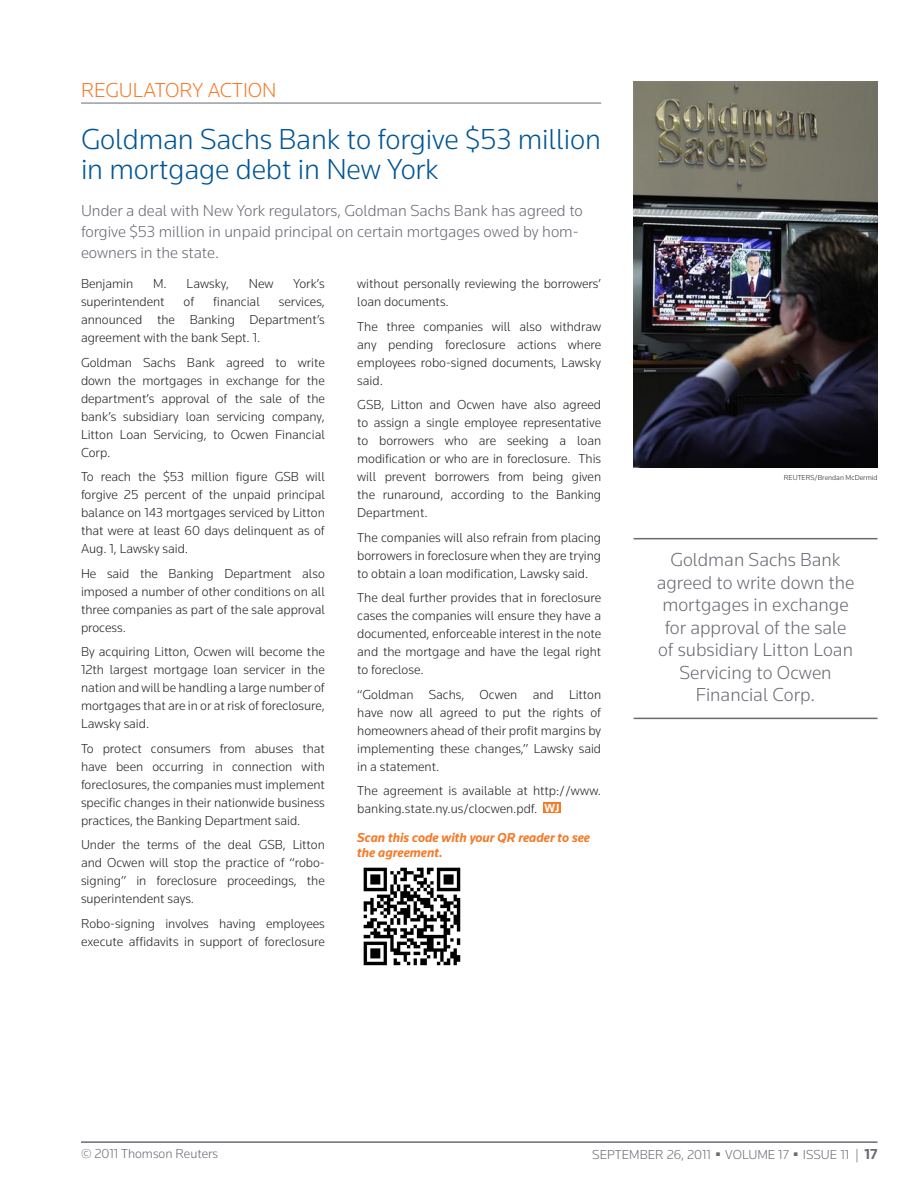
<style>
.page{position:relative;width:918px;height:1188px;background:#fff}
.page>*{position:absolute;margin:0;border:0;box-sizing:border-box;transform-origin:0 0}
.CT{font:300 30px/30px "Knowledge";letter-spacing:-.005em;color:#005595}
.CN{font:300 21px "Knowledge";letter-spacing:-.005em;color:#f47b2a}
.Pull_quote{font:300 19.5px/22.5px "Knowledge";color:#696b73;text-align:center}
.IM{font:300 16.5px/21px "Knowledge";color:#696b73}
.t1{font:300 13.5px/18px "Knowledge";color:#231f20;text-align:justify}
.t2{font:300 13.5px "Knowledge";color:#696b73}
.QR_note{font:italic 700 13.5px/14.9px "Knowledge";color:#f47b2a}
.t3{font:700 11.85px "Knowledge";color:#fff}
.Photo_credit{font:300 7.5px "Knowledge";color:#231f20}
.s1{font-weight:700;font-size:15px}
</style>
<div class="page">
<hr style="left:81px;top:1141px;width:797px;height:2px;background:#696b73">
<hr style="left:81px;top:103px;width:520px;height:1px;background:#696b73">
<div style="left:543px;top:802px;width:18px;height:11px;background:#f47b2a"></div>
<img style="left:363px;top:867px;width:98px;height:99px">
<img style="left:634px;top:81px;width:244px;height:386px">
<hr style="left:634px;top:538px;width:244px;height:1px;background:#696b73">
<hr style="left:634px;top:718px;width:244px;height:1px;background:#696b73">
<p class="CN" style="left:81px;top:77px;width:197px">REGULATORY ACTION</p>
<p class="CT" style="left:81px;top:123px;width:522px">Goldman Sachs Bank to forgive $53 million in mortgage debt in New York</p>
<p class="IM" style="left:81px;top:200px;width:503px">Under a deal with New York regulators, Goldman Sachs Bank has agreed to forgive $53 million in unpaid principal on certain mortgages owed by hom&shy;eowners in the state.</p>
<p class="t1" style="left:81px;top:274px;width:54px">Benjamin</p>
<p class="t1" style="left:153px;top:274px;width:78px">M. Lawsky,</p>
<p class="t1" style="left:249px;top:274px;width:26px">New</p>
<p class="t1" style="left:293px;top:274px;width:33px">York’s</p>
<p class="t1" style="left:81px;top:292px;width:85px">superintendent</p>
<p class="t1" style="left:184px;top:292px;width:12px">of</p>
<p class="t1" style="left:213px;top:292px;width:48px">financial</p>
<p class="t1" style="left:357px;top:274px;width:245px">without personally reviewing the borrowers’ loan documents.</p>
<p class="t1" style="left:357px;top:317px;width:245px">The three companies will also withdraw any pending foreclosure actions where employees robo-signed documents, Lawsky said.</p>
<p class="t1" style="left:357px;top:395px;width:245px">GSB, Litton and Ocwen have also agreed to assign a single employee representative to borrowers who are seeking a loan modification or who are in foreclosure. This will prevent borrowers from being given the runaround, according to the Banking Department.</p>
<p class="t1" style="left:357px;top:528px;width:245px">The companies will also refrain from placing borrowers in foreclosure when they are trying to obtain a loan modification, Lawsky said.</p>
<p class="t1" style="left:357px;top:588px;width:245px">The deal further provides that in foreclosure cases the companies will ensure they have a documented, enforceable interest in the note and the mortgage and have the legal right to foreclose.</p>
<p class="t1" style="left:357px;top:685px;width:245px">“Goldman Sachs, Ocwen and Litton have now all agreed to put the rights of homeowners ahead of their profit margins by implementing these changes,” Lawsky said in a statement.</p>
<p class="t1" style="left:357px;top:781px;width:245px">The agreement is available at http://www. banking.state.ny.us/clocwen.pdf.</p>
<p class="t1" style="left:81px;top:292px;width:245px;text-indent:198px">services, announced the Banking Department’s agreement with the bank Sept. 1.</p>
<p class="t1" style="left:81px;top:353px;width:245px">Goldman Sachs Bank agreed to write down the mortgages in exchange for the department’s approval of the sale of the bank’s subsidiary loan servicing company, Litton Loan Servicing, to Ocwen Financial Corp.</p>
<p class="t1" style="left:81px;top:467px;width:245px">To reach the $53 million figure GSB will forgive 25 percent of the unpaid principal balance on 143 mortgages serviced by Litton that were at least 60 days delinquent as of Aug. 1, Lawsky said.</p>
<p class="t1" style="left:81px;top:564px;width:245px">He said the Banking Department also imposed a number of other conditions on all three companies as part of the sale approval process.</p>
<p class="t1" style="left:81px;top:642px;width:245px">By acquiring Litton, Ocwen will become the 12th largest mortgage loan servicer in the nation and will be handling a large number of mortgages that are in or at risk of foreclosure, Lawsky said.</p>
<p class="t1" style="left:81px;top:739px;width:245px">To protect consumers from abuses that have been occurring in connection with foreclosures, the companies must implement specific changes in their nationwide business practices, the Banking Department said.</p>
<p class="t1" style="left:81px;top:835px;width:245px">Under the terms of the deal GSB, Litton and Ocwen will stop the practice of “robo&shy;signing” in foreclosure proceedings, the superintendent says.</p>
<p class="t1" style="left:81px;top:914px;width:245px">Robo-signing involves having employees execute affidavits in support of foreclosure</p>
<p class="t3" style="left:545px;top:801px;width:16px">WJ</p>
<p class="QR_note" style="left:357px;top:830px;width:234px">Scan this code with your QR reader to see the agreement.</p>
<p class="Photo_credit" style="left:784px;top:473px;width:95px">REUTERS/Brendan McDermid</p>
<p class="Pull_quote" style="left:657px;top:548px;width:199px">Goldman Sachs Bank agreed to write down the mortgages in exchange for approval of the sale of subsidiary Litton Loan<br>Servicing to Ocwen<br>Financial Corp.</p>
<p class="t2" style="left:81px;top:1145px;width:139px">© 2011 Thomson Reuters</p>
<p class="t2" style="left:592px;top:1146px;width:287px">SEPTEMBER 26, 2011 ■ VOLUME 17 ■ ISSUE 11 | <span class="s1">17</span></p>
</div>
